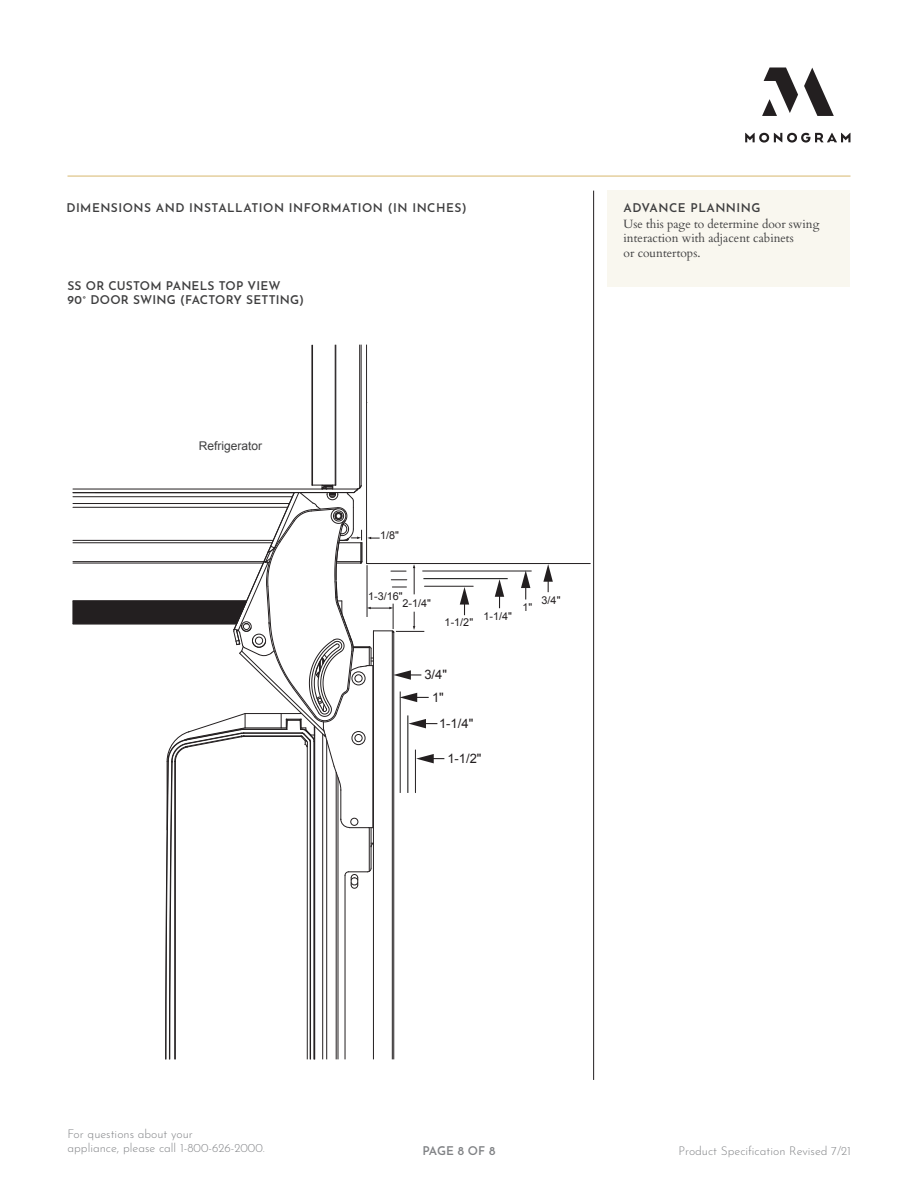
<style>
.page{position:relative;width:918px;height:1188px;background:#fff}
.page>*{position:absolute;margin:0;border:0;box-sizing:border-box;transform-origin:0 0}
.t1{font:13.05px "Arial";color:#231f20}
.Created_Revised{font:300 12px/14.4px "Josefin Sans";color:#808285}
.BODY_COPY{font:12px/14.4px "Cardo";color:#3e3e3f}
.NOTES_HEADER{font:600 12px "Josefin Sans";letter-spacing:.04em;color:#3e3e3f}
.subheads{font:600 12px/14.4px "Josefin Sans";letter-spacing:.015em;color:#3e3e3f}
.NOTES_HEADER-2{font:12px "Arial";color:#3e3e3f}
.Created_Revised-2{font:600 12px "Josefin Sans";letter-spacing:-.015em;color:#808285}
.t2{font:10.8px "Arial";color:#231f20}
</style>
<div class="page">
<div style="left:608px;top:191px;width:242px;height:96px;background:#f9f7ef"></div>
<hr style="left:68px;top:176px;width:782px;height:1px;background:#dcbf7e">
<svg style="left:745px;top:68px;width:105px;height:75px"></svg>
<hr style="left:593px;top:191px;width:1px;height:889px;background:#231f20">
<hr style="left:335px;top:345px;width:1px;height:140px;background:#231f20">
<hr style="left:361px;top:345px;width:1px;height:140px;background:#231f20">
<hr style="left:359px;top:345px;width:1px;height:143px;background:#231f20">
<hr style="left:336px;top:345px;width:1px;height:140px;background:#231f20">
<hr style="left:312px;top:345px;width:1px;height:140px;background:#231f20">
<svg style="left:366px;top:345px;width:225px;height:219px"></svg>
<hr style="left:368px;top:402px;width:43px;height:1px;background:#231f20">
<hr style="left:422px;top:571px;width:110px;height:1px;background:#231f20">
<hr style="left:423px;top:578px;width:85px;height:1px;background:#070807">
<hr style="left:425px;top:586px;width:48px;height:1px;background:#231f20">
<svg style="left:460px;top:587px;width:9px;height:28px"></svg>
<svg style="left:495px;top:579px;width:9px;height:29px"></svg>
<svg style="left:521px;top:570px;width:9px;height:30px"></svg>
<svg style="left:543px;top:564px;width:10px;height:28px"></svg>
<svg style="left:72px;top:485px;width:372px;height:574px"></svg>
<p class="NOTES_HEADER" style="left:66px;top:197px;width:402px">DIMENSIONS AND INSTALLATION INFORMATION (IN INCHES)</p>
<p class="subheads" style="left:68px;top:277px;width:238px">SS OR CUSTOM PANELS TOP VIEW<br>90˚ DOOR SWING (FACTORY SETTING)</p>
<p class="NOTES_HEADER-2" style="left:199px;top:438px;width:65px">Refrigerator</p>
<p class="t2" style="left:380px;top:529px;width:20px">1/8"</p>
<p class="t2" style="left:368px;top:589px;width:36px">1-3/16"</p>
<p class="t2" style="left:402px;top:596px;width:30px">2-1/4"</p>
<p class="t2" style="left:445px;top:615px;width:30px">1-1/2"</p>
<p class="t2" style="left:483px;top:609px;width:30px">1-1/4"</p>
<p class="t2" style="left:522px;top:600px;width:11px">1"</p>
<p class="t2" style="left:542px;top:593px;width:20px">3/4"</p>
<p class="t1" style="left:424px;top:666px;width:24px">3/4"</p>
<p class="t1" style="left:432px;top:689px;width:13px">1"</p>
<p class="t1" style="left:439px;top:715px;width:36px">1-1/4"</p>
<p class="t1" style="left:447px;top:750px;width:36px">1-1/2"</p>
<p class="NOTES_HEADER" style="left:624px;top:197px;width:138px">ADVANCE PLANNING</p>
<p class="BODY_COPY" style="left:624px;top:216px;width:197px">Use this page to determine door swing interaction with adjacent cabinets<br>or countertops.</p>
<p class="Created_Revised" style="left:68px;top:1125px;width:199px">For questions about your<br>appliance, please call 1-800-626-2000.</p>
<p class="Created_Revised-2" style="left:422px;top:1140px;width:75px">PAGE 8 OF 8</p>
<p class="Created_Revised" style="left:678px;top:1142px;width:174px">Product Specification Revised 7/21</p>
</div>
